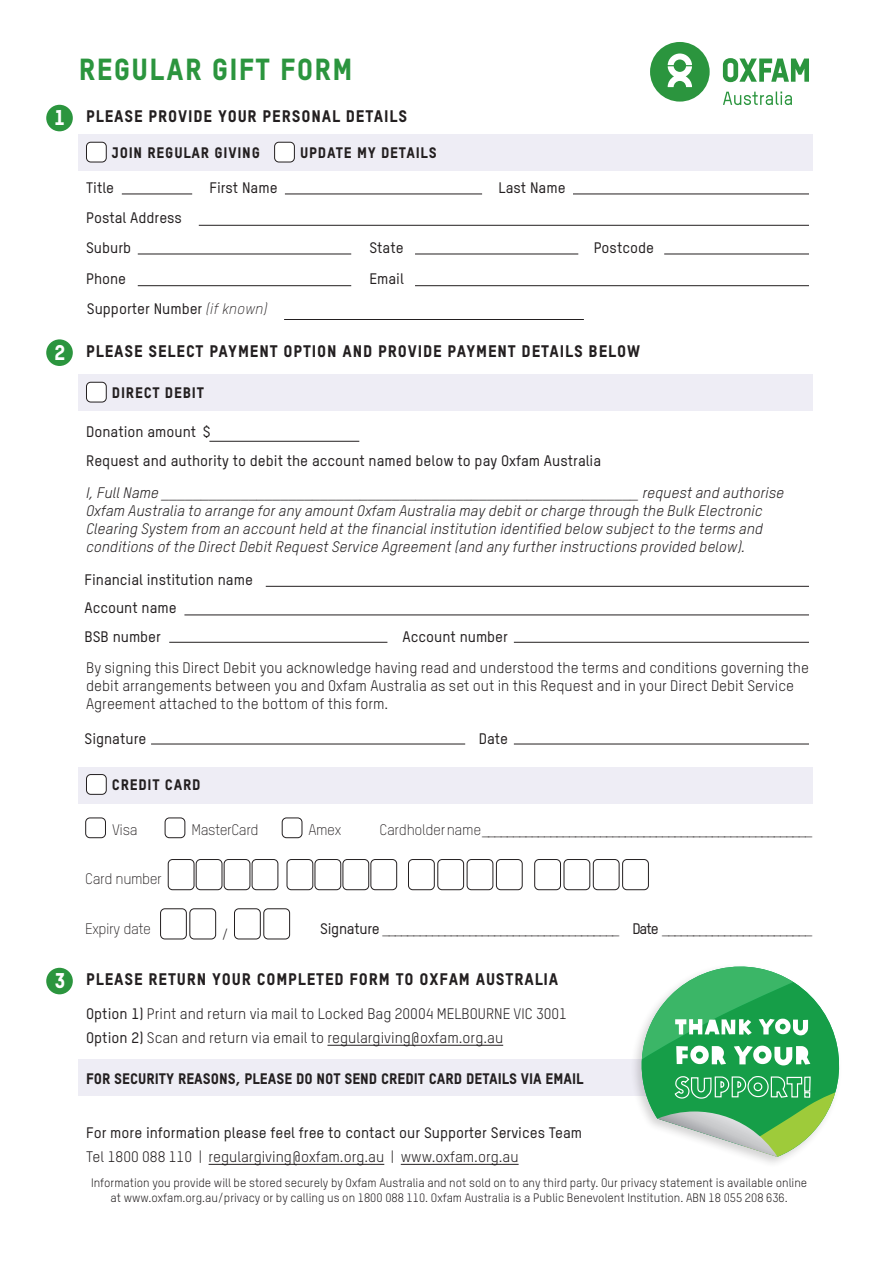
<style>
.page{position:relative;width:893px;height:1263px;background:#fff}
.page>*{position:absolute;margin:0;border:0;box-sizing:border-box;transform-origin:0 0}
.t1{font:30px "Oxfam TSTARPRO Headline";letter-spacing:.04em;color:#2b953e}
.t2{font:21px "Oxfam TSTARPRO Headline";color:#fff}
.t3{font:16.5px "Oxfam TSTARPRO Headline";letter-spacing:.05em;color:#231f20}
.t4{font:15px/18px "Oxfam TSTARPRO";color:#231f20}
.t5{font:italic 15px/18px "Oxfam TSTARPRO";color:#231f20}
.t6{font:500 15px "Oxfam TSTARPRO";color:#231f20}
.t7{font:15px "Oxfam TSTARPRO Headline";color:#231f20}
.t8{font:15px "Oxfam TSTARPRO Headline";letter-spacing:.05em;color:#231f20}
.t9{font:300 15px "Oxfam TSTARPRO";letter-spacing:-.03em;color:#231f20}
.t10{font:13.5px "Oxfam TSTARPRO";color:#231f20}
.t11{font:12px/14.4px "Oxfam TSTARPRO";color:#231f20;text-align:center}
.s1{font-weight:300;font-style:italic}
.s2{font-weight:300;font-size:15px}
.s3{font-weight:500;font-size:15px}
.s4{font-weight:500}
</style>
<div class="page">
<div style="left:78px;top:1059px;width:734px;height:36px;background:#eeedf5"></div>
<div style="left:629px;top:963px;width:214px;height:205px;background:#231f20;opacity:.2"></div>
<div style="left:78px;top:374px;width:734px;height:36px;background:#eeedf5"></div>
<div style="left:78px;top:134px;width:734px;height:37px;background:#eeedf5"></div>
<div style="left:78px;top:767px;width:734px;height:36px;background:#eeedf5"></div>
<div style="left:86px;top:382px;width:20px;height:20px;background:#fff;border-radius:4px"></div>
<div style="left:86px;top:382px;width:21px;height:20px;border:1px solid #231f20;border-radius:4px"></div>
<div style="left:86px;top:142px;width:20px;height:20px;background:#fff;border-radius:4px"></div>
<div style="left:86px;top:142px;width:21px;height:20px;border:1px solid #231f20;border-radius:4px"></div>
<div style="left:275px;top:142px;width:19px;height:20px;background:#fff;border-radius:4px"></div>
<div style="left:274px;top:142px;width:21px;height:20px;border:1px solid #231f20;border-radius:4px"></div>
<div style="left:86px;top:774px;width:20px;height:20px;background:#fff;border-radius:4px"></div>
<div style="left:86px;top:774px;width:21px;height:21px;border:1px solid #231f20;border-radius:4px"></div>
<hr style="left:327px;top:1045px;width:176px;height:1px;background:#231f20">
<hr style="left:209px;top:1164px;width:175px;height:1px;background:#231f20">
<hr style="left:401px;top:1164px;width:118px;height:1px;background:#231f20">
<hr style="left:209px;top:441px;width:150px;height:1px;background:#231f20">
<hr style="left:184px;top:615px;width:625px;height:1px;background:#231f20">
<hr style="left:169px;top:642px;width:218px;height:1px;background:#231f20">
<hr style="left:151px;top:744px;width:314px;height:1px;background:#231f20">
<hr style="left:514px;top:642px;width:295px;height:1px;background:#231f20">
<hr style="left:514px;top:744px;width:295px;height:1px;background:#231f20">
<hr style="left:266px;top:586px;width:543px;height:1px;background:#231f20">
<div style="left:46px;top:105px;width:27px;height:26px;background:#2b953e;border-radius:50%"></div>
<div style="left:46px;top:339px;width:27px;height:27px;background:#2b953e;border-radius:50%"></div>
<div style="left:46px;top:968px;width:27px;height:26px;background:#2b953e;border-radius:50%"></div>
<hr style="left:122px;top:194px;width:70px;height:1px;background:#231f20">
<hr style="left:285px;top:194px;width:197px;height:1px;background:#231f20">
<hr style="left:199px;top:225px;width:610px;height:1px;background:#231f20">
<hr style="left:664px;top:254px;width:145px;height:1px;background:#231f20">
<hr style="left:415px;top:254px;width:163px;height:1px;background:#231f20">
<hr style="left:138px;top:254px;width:213px;height:1px;background:#231f20">
<hr style="left:138px;top:285px;width:213px;height:1px;background:#231f20">
<hr style="left:415px;top:285px;width:394px;height:1px;background:#231f20">
<hr style="left:284px;top:319px;width:300px;height:1px;background:#231f20">
<hr style="left:573px;top:194px;width:236px;height:1px;background:#231f20">
<div style="left:85px;top:817px;width:21px;height:21px;border:1px solid #231f20;border-radius:4px"></div>
<div style="left:165px;top:817px;width:20px;height:21px;border:1px solid #231f20;border-radius:4px"></div>
<div style="left:282px;top:817px;width:20px;height:21px;border:1px solid #231f20;border-radius:4px"></div>
<div style="left:168px;top:859px;width:26px;height:31px;border:1px solid #231f20;border-radius:4px"></div>
<div style="left:196px;top:859px;width:26px;height:31px;border:1px solid #231f20;border-radius:4px"></div>
<div style="left:224px;top:859px;width:26px;height:31px;border:1px solid #231f20;border-radius:4px"></div>
<div style="left:252px;top:859px;width:26px;height:31px;border:1px solid #231f20;border-radius:4px"></div>
<div style="left:287px;top:859px;width:26px;height:31px;border:1px solid #231f20;border-radius:4px"></div>
<div style="left:315px;top:859px;width:26px;height:31px;border:1px solid #231f20;border-radius:4px"></div>
<div style="left:343px;top:859px;width:26px;height:31px;border:1px solid #231f20;border-radius:4px"></div>
<div style="left:370px;top:859px;width:27px;height:31px;border:1px solid #231f20;border-radius:4px"></div>
<div style="left:408px;top:859px;width:27px;height:31px;border:1px solid #231f20;border-radius:4px"></div>
<div style="left:437px;top:859px;width:27px;height:31px;border:1px solid #231f20;border-radius:4px"></div>
<div style="left:467px;top:859px;width:26px;height:31px;border:1px solid #231f20;border-radius:4px"></div>
<div style="left:496px;top:859px;width:27px;height:31px;border:1px solid #231f20;border-radius:4px"></div>
<div style="left:534px;top:859px;width:27px;height:31px;border:1px solid #231f20;border-radius:4px"></div>
<div style="left:564px;top:859px;width:26px;height:31px;border:1px solid #231f20;border-radius:4px"></div>
<div style="left:593px;top:859px;width:26px;height:31px;border:1px solid #231f20;border-radius:4px"></div>
<div style="left:622px;top:859px;width:27px;height:31px;border:1px solid #231f20;border-radius:4px"></div>
<div style="left:160px;top:908px;width:27px;height:31px;border:1px solid #231f20;border-radius:4px"></div>
<div style="left:189px;top:908px;width:27px;height:31px;border:1px solid #231f20;border-radius:4px"></div>
<div style="left:234px;top:908px;width:27px;height:31px;border:1px solid #231f20;border-radius:4px"></div>
<div style="left:263px;top:908px;width:27px;height:31px;border:1px solid #231f20;border-radius:4px"></div>
<svg style="left:636px;top:963px;width:207px;height:194px"></svg>
<svg style="left:723px;top:92px;width:69px;height:13px"></svg>
<svg style="left:650px;top:42px;width:60px;height:60px"></svg>
<svg style="left:723px;top:58px;width:86px;height:24px"></svg>
<p class="t1" style="left:79px;top:51px;width:275px">REGULAR GIFT FORM</p>
<p class="t2" style="left:54px;top:105px;width:13px">1</p>
<p class="t3" style="left:86px;top:106px;width:322px">PLEASE PROVIDE YOUR PERSONAL DETAILS</p>
<p class="t8" style="left:112px;top:143px;width:150px">JOIN REGULAR GIVING</p>
<p class="t8" style="left:300px;top:143px;width:138px">UPDATE MY DETAILS</p>
<p class="t6" style="left:86px;top:179px;width:30px">Title</p>
<p class="t6" style="left:86px;top:209px;width:97px">Postal Address</p>
<p class="t6" style="left:86px;top:239px;width:47px">Suburb</p>
<p class="t6" style="left:86px;top:269px;width:42px">Phone</p>
<p class="t6" style="left:87px;top:299px;width:182px">Supporter Number <span class="s1">(if known)</span></p>
<p class="t6" style="left:209px;top:179px;width:70px">First Name</p>
<p class="t6" style="left:499px;top:179px;width:69px">Last Name</p>
<p class="t6" style="left:369px;top:239px;width:36px">State</p>
<p class="t6" style="left:594px;top:239px;width:62px">Postcode</p>
<p class="t6" style="left:369px;top:269px;width:36px">Email</p>
<p class="t2" style="left:54px;top:339px;width:12px">2</p>
<p class="t3" style="left:86px;top:341px;width:555px">PLEASE SELECT PAYMENT OPTION AND PROVIDE PAYMENT DETAILS BELOW</p>
<p class="t8" style="left:112px;top:383px;width:94px">DIRECT DEBIT</p>
<p class="t6" style="left:86px;top:422px;width:126px">Donation amount $</p>
<p class="t6" style="left:86px;top:452px;width:517px">Request and authority to debit the account named below to pay Oxfam Australia</p>
<p class="t5" style="left:86px;top:483px;width:699px">I, Full Name ____________________________________________________________ request and authorise Oxfam Australia to arrange for any amount Oxfam Australia may debit or charge through the Bulk Electronic Clearing System from an account held at the financial institution identified below subject to the terms and conditions of the Direct Debit Request Service Agreement (and any further instructions provided below).</p>
<p class="t6" style="left:85px;top:570px;width:170px">Financial institution name</p>
<p class="t6" style="left:85px;top:599px;width:94px">Account name</p>
<p class="t6" style="left:85px;top:627px;width:78px">BSB number</p>
<p class="t6" style="left:403px;top:627px;width:107px">Account number</p>
<p class="t4" style="left:86px;top:658px;width:724px">By signing this Direct Debit you acknowledge having read and understood the terms and conditions governing the debit arrangements between you and Oxfam Australia as set out in this Request and in your Direct Debit Service<br>Agreement attached to the bottom of this form.</p>
<p class="t6" style="left:85px;top:729px;width:63px">Signature</p>
<p class="t6" style="left:479px;top:729px;width:31px">Date</p>
<p class="t8" style="left:112px;top:776px;width:90px">CREDIT CARD</p>
<p class="t9" style="left:112px;top:821px;width:27px">Visa</p>
<p class="t9" style="left:191px;top:821px;width:69px">MasterCard</p>
<p class="t9" style="left:309px;top:821px;width:34px">Amex</p>
<p class="t10" style="left:379px;top:822px;width:434px"><span class="s2">Cardholder name</span>_____________________________________________________</p>
<p class="t9" style="left:85px;top:870px;width:78px">Card number</p>
<p class="t9" style="left:85px;top:919px;width:67px">Expiry date</p>
<p class="t10" style="left:222px;top:926px;width:8px">/</p>
<p class="t10" style="left:320px;top:921px;width:493px"><span class="s3">Signature</span> ______________________________________ <span class="s3">Date</span> ________________________</p>
<p class="t2" style="left:54px;top:968px;width:12px">3</p>
<p class="t3" style="left:86px;top:969px;width:474px">PLEASE RETURN YOUR COMPLETED FORM TO OXFAM AUSTRALIA</p>
<p class="t4" style="left:86px;top:1002px;width:482px;line-height:24px"><span class="s4">Option 1)</span> Print and return via mail to Locked Bag 20004 MELBOURNE VIC 3001<br><span class="s4">Option 2)</span> Scan and return via email to regulargiving@oxfam.org.au</p>
<p class="t7" style="left:86px;top:1069px;width:499px">FOR SECURITY REASONS, PLEASE DO NOT SEND CREDIT CARD DETAILS VIA EMAIL</p>
<p class="t6" style="left:86px;top:1124px;width:498px">For more information please feel free to contact our Supporter Services Team</p>
<p class="t4" style="left:86px;top:1148px;width:434px">Tel 1800 088 110 | regulargiving@oxfam.org.au | www.oxfam.org.au</p>
<p class="t11" style="left:91px;top:1176px;width:718px">Information you provide will be stored securely by Oxfam Australia and not sold on to any third party. Our privacy statement is available online at www.oxfam.org.au/privacy or by calling us on 1800 088 110. Oxfam Australia is a Public Benevolent Institution. ABN 18 055 208 636.</p>
</div>
